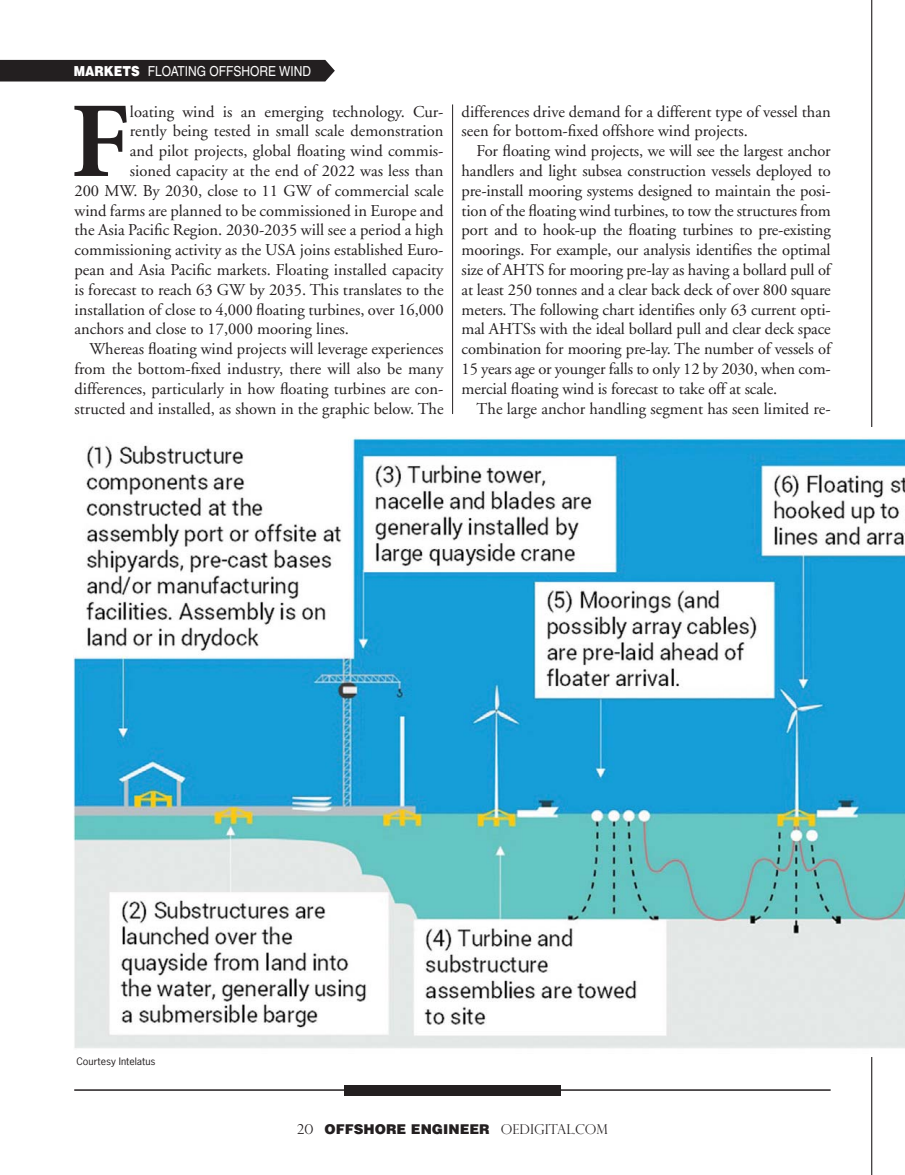
<style>
.page{position:relative;width:905px;height:1175px;background:#fff}
.page>*{position:absolute;margin:0;border:0;box-sizing:border-box;transform-origin:0 0}
.t1{font:700 107.85px "Minion Pro";color:#231f20}
.t2{font:16.5px/19.8px "Adobe Garamond";color:#231f20}
.t3{font:13.8px "Helvetica";color:#fff;scale:.87 1}
.t4{font:900 13.5px "Helvetica";color:#231f20}
.t5{font:9.6px "News Gothic";color:#231f20;scale:1.09 1}
.s1{font-weight:900}
.s2{font-family:"Perpetua Titling";font-weight:300}
</style>
<div class="page">
<hr style="left:871px;top:0;width:1px;height:1174px;background:#231f20">
<hr style="left:74px;top:1089px;width:756px;height:1px;background:#231f20">
<div style="left:344px;top:1084px;width:216px;height:11px;background:#231f20"></div>
<hr style="left:452px;top:104px;width:1px;height:310px;background:#231f20">
<img style="left:74px;top:427px;width:830px;height:629px">
<div style="left:0;top:60px;width:335px;height:21px;background:#231f20"></div>
<p class="t3" style="left:74px;top:66px;width:274px"><span class="s1">MARKETS</span> FLOATING OFFSHORE WIND</p>
<h1 class="t1" style="left:70px;top:99px;width:61px">F</h1>
<p class="t2" style="left:130px;top:103px;width:315px">loating wind is an emerging technology. Cur-</p>
<p class="t2" style="left:130px;top:123px;width:315px">rently being tested in small scale demonstration</p>
<p class="t2" style="left:130px;top:142px;width:315px">and pilot projects, global floating wind commis-</p>
<p class="t2" style="left:130px;top:162px;width:315px">sioned capacity at the end of 2022 was less than</p>
<p class="t2" style="left:74px;top:182px;width:370px">200 MW. By 2030, close to 11 GW of commercial scale</p>
<p class="t2" style="left:74px;top:202px;width:370px">wind farms are planned to be commissioned in Europe and</p>
<p class="t2" style="left:74px;top:222px;width:370px">the Asia Pacific Region. 2030-2035 will see a period a high</p>
<p class="t2" style="left:74px;top:241px;width:370px">commissioning activity as the USA joins established Euro-</p>
<p class="t2" style="left:74px;top:261px;width:370px">pean and Asia Pacific markets. Floating installed capacity</p>
<p class="t2" style="left:74px;top:281px;width:370px">is forecast to reach 63 GW by 2035. This translates to the</p>
<p class="t2" style="left:74px;top:301px;width:370px">installation of close to 4,000 floating turbines, over 16,000</p>
<p class="t2" style="left:74px;top:321px;width:276px">anchors and close to 17,000 mooring lines.</p>
<p class="t2" style="left:89px;top:340px;width:355px">Whereas floating wind projects will leverage experiences</p>
<p class="t2" style="left:74px;top:360px;width:370px">from the bottom-fixed industry, there will also be many</p>
<p class="t2" style="left:74px;top:380px;width:370px">differences, particularly in how floating turbines are con-</p>
<p class="t2" style="left:74px;top:400px;width:370px">structed and installed, as shown in the graphic below. The</p>
<p class="t2" style="left:461px;top:103px;width:370px">differences drive demand for a different type of vessel than seen for bottom-fixed offshore wind projects.</p>
<p class="t2" style="left:461px;top:142px;width:370px;text-align:justify;text-indent:15px">For floating wind projects, we will see the largest anchor handlers and light subsea construction vessels deployed to pre-install mooring systems designed to maintain the posi&shy;tion of the floating wind turbines, to tow the structures from port and to hook-up the floating turbines to pre-existing moorings. For example, our analysis identifies the optimal size of AHTS for mooring pre-lay as having a bollard pull of at least 250 tonnes and a clear back deck of over 800 square meters. The following chart identifies only 63 current opti&shy;mal AHTSs with the ideal bollard pull and clear deck space combination for mooring pre-lay. The number of vessels of 15 years age or younger falls to only 12 by 2030, when com&shy;mercial floating wind is forecast to take off at scale.</p>
<p class="t2" style="left:476px;top:400px;width:355px">The large anchor handling segment has seen limited re-</p>
<p class="t5" style="left:76px;top:1057px;width:74px">Courtesy Intelatus</p>
<p class="t4" style="left:297px;top:1124px;width:313px"><span class="s2">20</span> OFFSHORE ENGINEER <span class="s2">OEDIGITAL.COM</span></p>
</div>
